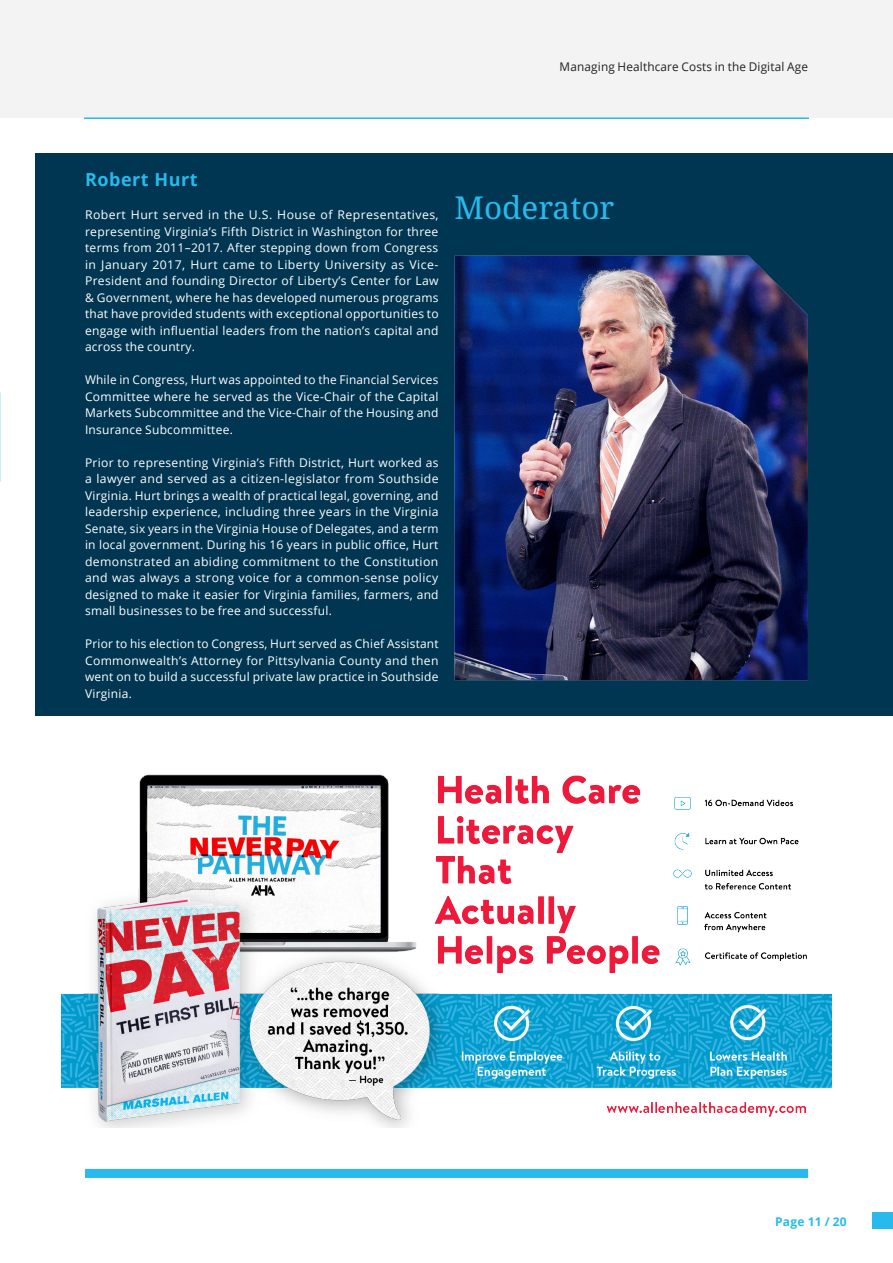
<style>
.page{position:relative;width:893px;height:1263px;background:#fff}
.page>*{position:absolute;margin:0;border:0;box-sizing:border-box;transform-origin:0 0}
.Title_21_pt{font:31.5px "Noto Serif";color:#28baed}
.Heading_12_pt{font:700 18px "Open Sans";letter-spacing:.03em;color:#28baed}
.Body_8_pt{font:12px/16.5px "Open Sans";letter-spacing:.02em;color:#fff;text-align:justify}
.t1{font:12px "Open Sans";letter-spacing:.015em;color:#231f20}
.t2{font:700 12px "Open Sans";letter-spacing:.02em;color:#28baed}
</style>
<div class="page">
<div style="left:0;top:0;width:893px;height:118px;background:#f3f3f4"></div>
<img style="left:62px;top:774px;width:769px;height:353px">
<div style="left:873px;top:1212px;width:20px;height:17px;background:#28baed"></div>
<hr style="left:84px;top:117px;width:725px;height:2px;background:#28baed">
<div style="left:85px;top:1169px;width:723px;height:9px;background:#28baed"></div>
<div style="left:36px;top:153px;width:857px;height:563px;background:#003651"></div>
<img style="left:454px;top:256px;width:354px;height:424px">
<p class="t1" style="left:560px;top:59px;width:250px">Managing Healthcare Costs in the Digital Age</p>
<p class="Heading_12_pt" style="left:85px;top:167px;width:114px">Robert Hurt</p>
<p class="Body_8_pt" style="left:85px;top:206px;width:355px">Robert Hurt served in the U.S. House of Representatives, representing Virginia’s Fifth District in Washington for three terms from 2011–2017. After stepping down from Congress in January 2017, Hurt came to Liberty University as Vice-President and founding Director of Liberty’s Center for Law &amp; Government, where he has developed numerous programs that have provided students with exceptional opportunities to engage with influential leaders from the nation’s capital and across the country.</p>
<p class="Body_8_pt" style="left:85px;top:371px;width:355px">While in Congress, Hurt was appointed to the Financial Services Committee where he served as the Vice-Chair of the Capital Markets Subcommittee and the Vice-Chair of the Housing and Insurance Subcommittee.</p>
<p class="Body_8_pt" style="left:85px;top:454px;width:355px">Prior to representing Virginia’s Fifth District, Hurt worked as a lawyer and served as a citizen-legislator from Southside Virginia. Hurt brings a wealth of practical legal, governing, and leadership experience, including three years in the Virginia Senate, six years in the Virginia House of Delegates, and a term in local government. During his 16 years in public office, Hurt demonstrated an abiding commitment to the Constitution and was always a strong voice for a common-sense policy designed to make it easier for Virginia families, farmers, and small businesses to be free and successful.</p>
<p class="Body_8_pt" style="left:85px;top:635px;width:355px">Prior to his election to Congress, Hurt served as Chief Assistant Commonwealth’s Attorney for Pittsylvania County and then went on to build a successful private law practice in Southside Virginia.</p>
<p class="Title_21_pt" style="left:454px;top:186px;width:161px">Moderator</p>
<p class="t2" style="left:775px;top:1213px;width:73px">Page 11 / 20</p>
</div>
